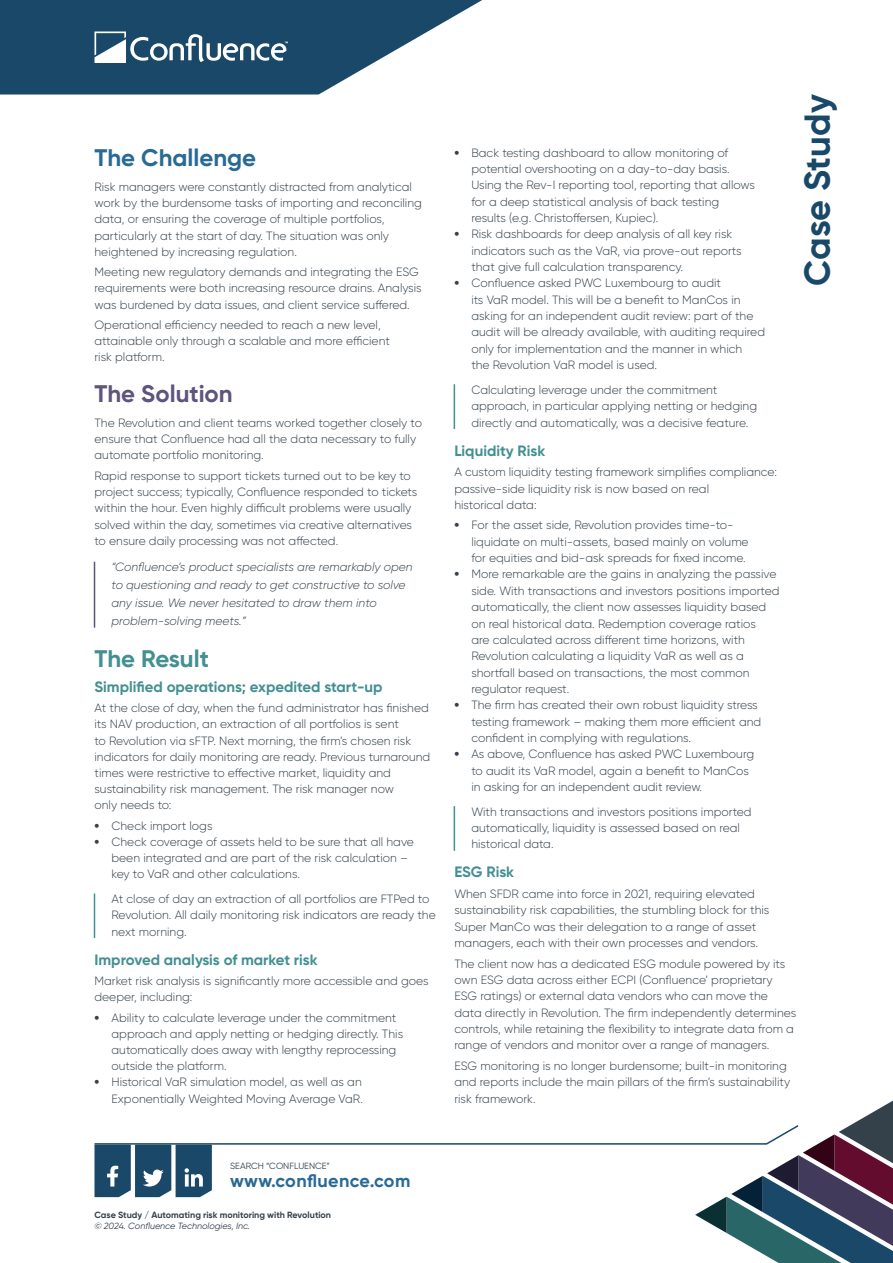
<style>
.page{position:relative;width:893px;height:1263px;background:#fff}
.page>*{position:absolute;margin:0;border:0;box-sizing:border-box;transform-origin:0 0}
.Document_Identifier{font:700 36px "Gilroy";letter-spacing:-.005em;color:#194868}
.t1{font:700 24px "Gilroy";color:#296a95}
.Content{font:700 24px "Gilroy";color:#5f547c}
.Content-2{font:700 24px "Gilroy";color:#438f91}
.Content-3{font:700 18px "Gilroy";letter-spacing:.02em;color:#296a95}
.Content-4{font:700 15px "Gilroy";color:#438f91}
.Content-5{font:300 12px/16.4px "Gilroy";color:#34414b}
.Content_Callout{font:300 12px/16.4px "Gilroy";color:#34414b}
.Content_Callout-2{font:italic 300 12px/18px "Gilroy";color:#34414b}
.t2{font:700 9px "Gilroy";color:#34414b}
.t3{font:italic 9px "Gilroy";color:#34414b}
.Content-6{font:9px "Gilroy";color:#34414b}
.s1{font-weight:900}
</style>
<div class="page">
<svg style="left:0;top:0;width:482px;height:95px;fill:#194868"></svg>
<svg style="left:94px;top:32px;width:194px;height:31px"></svg>
<svg style="left:94px;top:1100px;width:799px;height:163px"></svg>
<hr style="left:94px;top:562px;width:1px;height:66px;background:#5f547c">
<hr style="left:94px;top:893px;width:1px;height:45px;background:#438f91">
<hr style="left:454px;top:384px;width:1px;height:45px;background:#438f91">
<hr style="left:454px;top:806px;width:1px;height:45px;background:#438f91">
<h4 class="t1" style="left:94px;top:143px;width:163px">The Challenge</h4>
<p class="Content-5" style="left:94px;top:178px;width:329px">Risk managers were constantly distracted from analytical work by the burdensome tasks of importing and reconciling data, or ensuring the coverage of multiple portfolios, particularly at the start of day. The situation was only heightened by increasing regulation.</p>
<p class="Content-5" style="left:94px;top:264px;width:329px">Meeting new regulatory demands and integrating the ESG requirements were both increasing resource drains. Analysis was burdened by data issues, and client service suffered.</p>
<p class="Content-5" style="left:94px;top:317px;width:297px">Operational efficiency needed to reach a new level, attainable only through a scalable and more efficient risk platform.</p>
<p class="Content" style="left:94px;top:379px;width:140px">The Solution</p>
<p class="Content-5" style="left:94px;top:415px;width:329px">The Revolution and client teams worked together closely to ensure that Confluence had all the data necessary to fully automate portfolio monitoring.</p>
<p class="Content-5" style="left:94px;top:467px;width:324px">Rapid response to support tickets turned out to be key to project success; typically, Confluence responded to tickets within the hour. Even highly difficult problems were usually solved within the day, sometimes via creative alternatives to ensure daily processing was not affected.</p>
<p class="Content_Callout-2" style="left:112px;top:558px;width:303px">“Confluence’s product specialists are remarkably open to questioning and ready to get constructive to solve any issue. We never hesitated to draw them into problem-solving meets.”</p>
<p class="Content-2" style="left:94px;top:644px;width:116px">The Result</p>
<p class="Content-4" style="left:94px;top:677px;width:290px">Simplified operations; expedited start-up</p>
<p class="Content-5" style="left:94px;top:700px;width:337px">At the close of day, when the fund administrator has finished its NAV production, an extraction of all portfolios is sent<br>to Revolution via sFTP. Next morning, the firm’s chosen risk indicators for daily monitoring are ready. Previous turnaround times were restrictive to effective market, liquidity and sustainability risk management. The risk manager now<br>only needs to:</p>
<p class="Content-5" style="left:94px;top:817px;width:120px"><span class="s1">•</span> Check import logs</p>
<p class="Content-5" style="left:112px;top:834px;width:304px;text-indent:-17px"><span class="s1">•</span> Check coverage of assets held to be sure that all have been integrated and are part of the risk calculation – key to VaR and other calculations.</p>
<p class="Content_Callout" style="left:112px;top:891px;width:326px">At close of day an extraction of all portfolios are FTPed to<br>Revolution. All daily monitoring risk indicators are ready the next morning.</p>
<p class="Content-4" style="left:94px;top:950px;width:225px">Improved analysis of market risk</p>
<p class="Content-5" style="left:94px;top:972px;width:336px">Market risk analysis is significantly more accessible and goes deeper, including:</p>
<p class="Content-5" style="left:112px;top:1009px;width:293px;text-indent:-17px"><span class="s1">•</span> Ability to calculate leverage under the commitment approach and apply netting or hedging directly. This automatically does away with lengthy reprocessing outside the platform.</p>
<p class="Content-5" style="left:94px;top:1074px;width:270px;text-align:right"><span class="s1">•</span> Historical VaR simulation model, as well as an<br>Exponentially Weighted Moving Average VaR.</p>
<p class="Content-5" style="left:471px;top:144px;width:285px;text-indent:-17px"><span class="s1">•</span> Back testing dashboard to allow monitoring of potential overshooting on a day-to-day basis.<br>Using the Rev-I reporting tool, reporting that allows for a deep statistical analysis of back testing results (e.g. Christoffersen, Kupiec).</p>
<p class="Content-5" style="left:471px;top:226px;width:272px;text-indent:-17px"><span class="s1">•</span> Risk dashboards for deep analysis of all key risk indicators such as the VaR, via prove-out reports that give full calculation transparency.</p>
<p class="Content-5" style="left:471px;top:275px;width:295px;text-indent:-17px"><span class="s1">•</span> Confluence asked PWC Luxembourg to audit<br>its VaR model. This will be a benefit to ManCos in asking for an independent audit review: part of the audit will be already available, with auditing required only for implementation and the manner in which<br>the Revolution VaR model is used.</p>
<p class="Content_Callout" style="left:471px;top:381px;width:287px">Calculating leverage under the commitment approach, in particular applying netting or hedging directly and automatically, was a decisive feature.</p>
<p class="Content-4" style="left:454px;top:441px;width:92px">Liquidity Risk</p>
<p class="Content-5" style="left:454px;top:464px;width:324px">A custom liquidity testing framework simplifies compliance: passive-side liquidity risk is now based on real<br>historical data:</p>
<p class="Content-5" style="left:471px;top:517px;width:279px;text-indent:-17px"><span class="s1">•</span> For the asset side, Revolution provides time-to&shy;liquidate on multi-assets, based mainly on volume for equities and bid-ask spreads for fixed income.</p>
<p class="Content-5" style="left:471px;top:566px;width:310px;text-indent:-17px"><span class="s1">•</span> More remarkable are the gains in analyzing the passive side. With transactions and investors positions imported automatically, the client now assesses liquidity based on real historical data. Redemption coverage ratios<br>are calculated across different time horizons, with Revolution calculating a liquidity VaR as well as a shortfall based on transactions, the most common regulator request.</p>
<p class="Content-5" style="left:471px;top:697px;width:291px;text-indent:-17px"><span class="s1">•</span> The firm has created their own robust liquidity stress testing framework – making them more efficient and confident in complying with regulations.</p>
<p class="Content-5" style="left:471px;top:746px;width:284px;text-indent:-17px"><span class="s1">•</span> As above, Confluence has asked PWC Luxembourg to audit its VaR model, again a benefit to ManCos in asking for an independent audit review.</p>
<p class="Content_Callout" style="left:471px;top:803px;width:282px">With transactions and investors positions imported automatically, liquidity is assessed based on real historical data.</p>
<p class="Content-4" style="left:454px;top:863px;width:61px">ESG Risk</p>
<p class="Content-5" style="left:454px;top:885px;width:317px">When SFDR came into force in 2021, requiring elevated sustainability risk capabilities, the stumbling block for this Super ManCo was their delegation to a range of asset managers, each with their own processes and vendors.</p>
<p class="Content-5" style="left:454px;top:955px;width:343px">The client now has a dedicated ESG module powered by its own ESG data across either ECPI (Confluence’ proprietary ESG ratings) or external data vendors who can move the data directly in Revolution. The firm independently determines controls, while retaining the flexibility to integrate data from a range of vendors and monitor over a range of managers.</p>
<p class="Content-5" style="left:454px;top:1057px;width:337px">ESG monitoring is no longer burdensome; built-in monitoring and reports include the main pillars of the firm’s sustainability risk framework.</p>
<p class="Document_Identifier" style="left:795px;top:286px;width:193px;rotate:-90deg">Case Study</p>
<p class="Content-6" style="left:230px;top:1160px;width:102px">SEARCH “CONFLUENCE”</p>
<p class="Content-3" style="left:230px;top:1169px;width:182px">www.confluence.com</p>
<p class="t3" style="left:94px;top:1220px;width:157px">© 2024. Confluence Technologies, Inc.</p>
<p class="t2" style="left:94px;top:1209px;width:238px">Case Study / Automating risk monitoring with Revolution</p>
</div>
